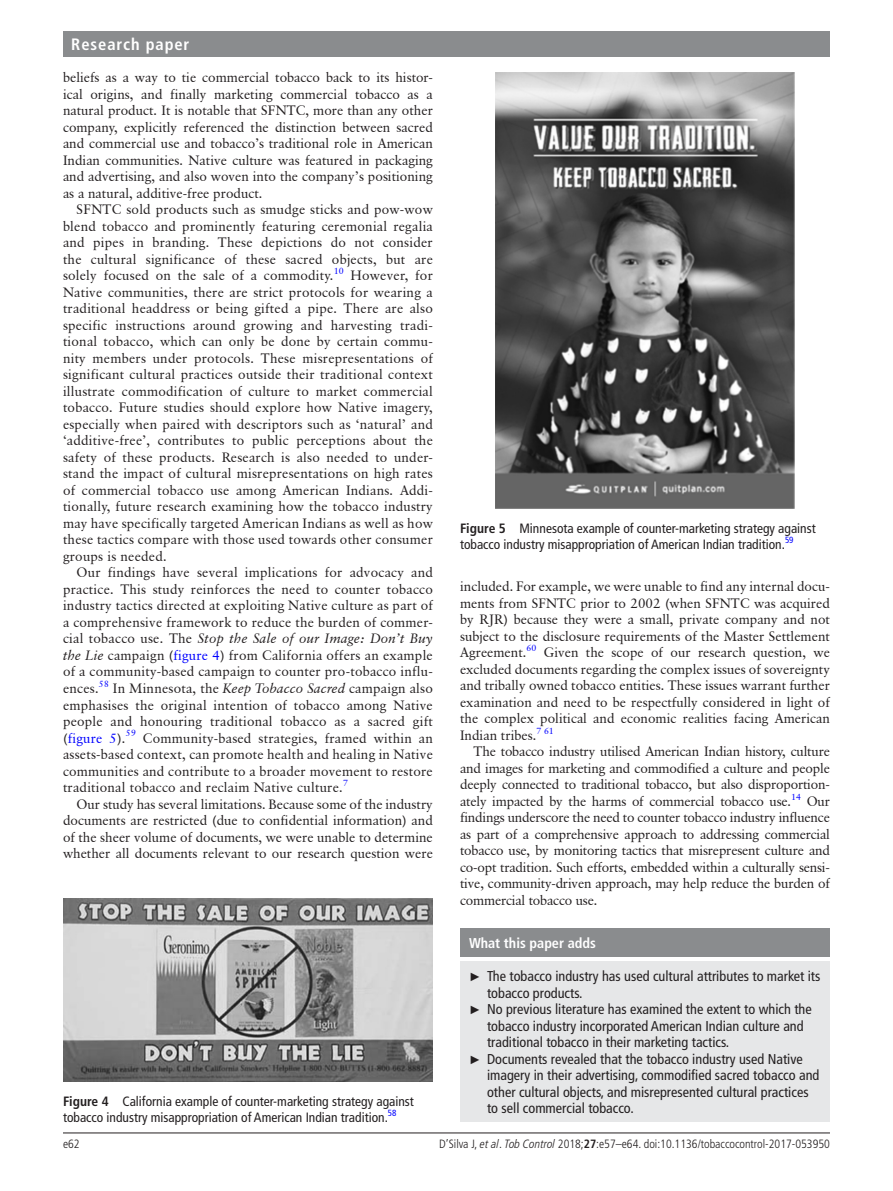
<style>
.page{position:relative;width:893px;height:1191px;background:#fff}
.page>*{position:absolute;margin:0;border:0;box-sizing:border-box;transform-origin:0 0}
.t1{font:700 condensed 16.5px "Frutiger LT Pro";letter-spacing:.055em;color:#fff}
.t2{font:condensed 14.25px "Frutiger LT Pro";color:#231f20}
.t3{font:700 condensed 14.25px "Frutiger LT Pro";color:#fff}
.t4{font:13.5px/16.5px "Classical Garamond BT";color:#231f20;text-align:justify}
.t5{font:condensed 13.5px/16.5px "Frutiger LT Pro";color:#231f20}
.t6{font:300 condensed 12px "Frutiger LT Pro";color:#231f20}
.s1{font-style:italic}
.s2{color:#00f}
.s3{font-weight:700}
.s4{font-family:"Arial";font-stretch:normal;font-size:12px}
</style>
<div class="page">
<hr style="left:63px;top:1132px;width:767px;height:1px;background:#231f20">
<div style="left:63px;top:31px;width:767px;height:25px;background:#8a8c8e"></div>
<img style="left:63px;top:898px;width:370px;height:183px">
<img style="left:496px;top:72px;width:298px;height:437px">
<div style="left:460px;top:928px;width:370px;height:29px;background:#8a8c8e"></div>
<div style="left:460px;top:961px;width:370px;height:161px;background:#e6e7e8"></div>
<p class="t1" style="left:71px;top:34px;width:120px">Research paper</p>
<p class="t4" style="left:63px;top:69px;width:371px">beliefs as a way to tie commercial tobacco back to its histor&shy;ical origins, and finally marketing commercial tobacco as a natural product. It is notable that SFNTC, more than any other company, explicitly referenced the distinction between sacred and commercial use and tobacco’s traditional role in American Indian communities. Native culture was featured in packaging and advertising, and also woven into the company’s positioning as a natural, additive-free product.</p>
<p class="t4" style="left:63px;top:201px;width:371px;text-indent:14px">SFNTC sold products such as smudge sticks and pow-wow blend tobacco and prominently featuring ceremonial regalia and pipes in branding. These depictions do not consider the cultural significance of these sacred objects, but are solely focused on the sale of a commodity.<sup>10</sup> However, for Native communities, there are strict protocols for wearing a traditional headdress or being gifted a pipe. There are also specific instructions around growing and harvesting tradi&shy;tional tobacco, which can only be done by certain commu&shy;nity members under protocols. These misrepresentations of significant cultural practices outside their traditional context illustrate commodification of culture to market commercial tobacco. Future studies should explore how Native imagery, especially when paired with descriptors such as ‘natural’ and ‘additive-free’, contributes to public perceptions about the safety of these products. Research is also needed to under&shy;stand the impact of cultural misrepresentations on high rates of commercial tobacco use among American Indians. Addi&shy;tionally, future research examining how the tobacco industry may have specifically targeted American Indians as well as how these tactics compare with those used towards other consumer groups is needed.</p>
<p class="t4" style="left:63px;top:564px;width:371px;text-indent:14px">Our findings have several implications for advocacy and practice. This study reinforces the need to counter tobacco industry tactics directed at exploiting Native culture as part of a comprehensive framework to reduce the burden of commer&shy;cial tobacco use. The <span class="s1">Stop the Sale of our Image: Don’t Buy the Lie</span> campaign (<span class="s2">figure 4</span>) from California offers an example of a community-based campaign to counter pro-tobacco influ&shy;ences.<sup>58</sup> In Minnesota, the <span class="s1">Keep Tobacco Sacred</span> campaign also emphasises the original intention of tobacco among Native people and honouring traditional tobacco as a sacred gift (<span class="s2">figure 5</span>).<sup>59</sup> Community-based strategies, framed within an assets-based context, can promote health and healing in Native communities and contribute to a broader movement to restore traditional tobacco and reclaim Native culture.<sup>7</sup></p>
<p class="t4" style="left:63px;top:795px;width:371px;text-indent:14px">Our study has several limitations. Because some of the industry documents are restricted (due to confidential information) and of the sheer volume of documents, we were unable to determine whether all documents relevant to our research question were</p>
<p class="t5" style="left:63px;top:1092px;width:352px"><span class="s3">Figure 4</span> California example of counter-marketing strategy against tobacco industry misappropriation of American Indian tradition.<sup>58</sup></p>
<p class="t5" style="left:460px;top:520px;width:357px"><span class="s3">Figure 5</span> Minnesota example of counter-marketing strategy against tobacco industry misappropriation of American Indian tradition.<sup>59</sup></p>
<p class="t4" style="left:460px;top:578px;width:371px">included. For example, we were unable to find any internal docu&shy;ments from SFNTC prior to 2002 (when SFNTC was acquired by RJR) because they were a small, private company and not subject to the disclosure requirements of the Master Settlement Agreement.<sup>60</sup></p>
<p class="t4" style="left:460px;top:644px;width:371px;text-indent:84px">Given the scope of our research question, we excluded documents regarding the complex issues of sovereignty and tribally owned tobacco entities. These issues warrant further examination and need to be respectfully considered in light of the complex political and economic realities facing American Indian tribes.<sup>7</sup> <sup>61</sup></p>
<p class="t4" style="left:460px;top:743px;width:371px;text-indent:14px">The tobacco industry utilised American Indian history, culture and images for marketing and commodified a culture and people deeply connected to traditional tobacco, but also disproportion&shy;ately impacted by the harms of commercial tobacco use.<sup>14</sup> Our findings underscore the need to counter tobacco industry influence as part of a comprehensive approach to addressing commercial tobacco use, by monitoring tactics that misrepresent culture and co-opt tradition. Such efforts, embedded within a culturally sensi&shy;tive, community-driven approach, may help reduce the burden of commercial tobacco use.</p>
<p class="t3" style="left:469px;top:935px;width:128px">What this paper adds</p>
<p class="t2" style="left:469px;top:968px;width:353px"><span class="s4">►</span> The tobacco industry has used cultural attributes to market its</p>
<p class="t2" style="left:487px;top:984px;width:97px">tobacco products.</p>
<p class="t2" style="left:469px;top:1001px;width:344px"><span class="s4">►</span> No previous literature has examined the extent to which the</p>
<p class="t2" style="left:487px;top:1017px;width:318px">tobacco industry incorporated American Indian culture and</p>
<p class="t2" style="left:487px;top:1034px;width:244px">traditional tobacco in their marketing tactics.</p>
<p class="t2" style="left:469px;top:1050px;width:335px"><span class="s4">►</span> Documents revealed that the tobacco industry used Native</p>
<p class="t2" style="left:487px;top:1067px;width:334px">imagery in their advertising, commodified sacred tobacco and</p>
<p class="t2" style="left:487px;top:1083px;width:323px">other cultural objects, and misrepresented cultural practices</p>
<p class="t2" style="left:487px;top:1100px;width:148px">to sell commercial tobacco.</p>
<p class="t6" style="left:63px;top:1136px;width:18px">e62</p>
<p class="t6" style="left:439px;top:1136px;width:392px">D’Silva J, <span class="s1">et al</span>. <span class="s1">Tob Control</span> 2018;<span class="s3">27</span>:e57–e64. doi:10.1136/tobaccocontrol-2017-053950</p>
</div>
